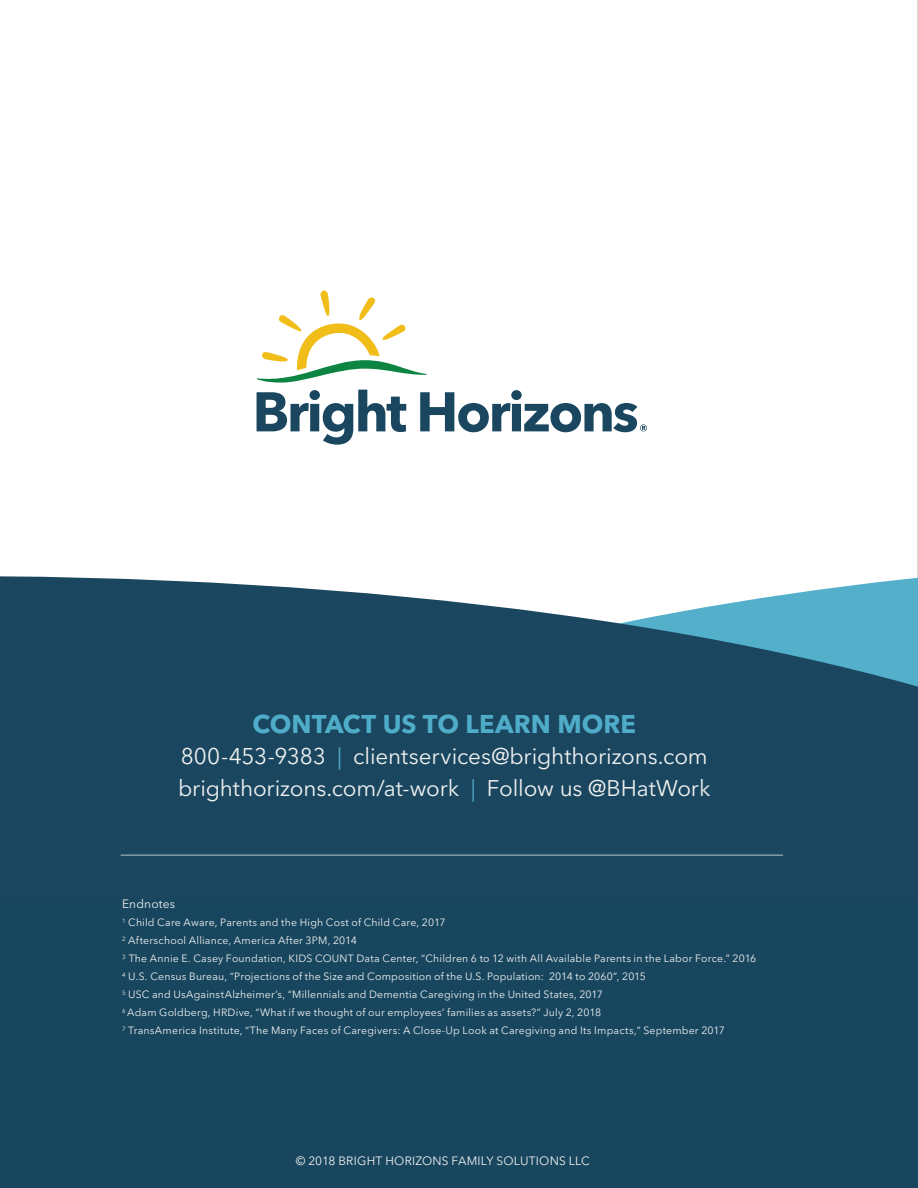
<style>
.page{position:relative;width:918px;height:1188px;background:#fff}
.page>*{position:absolute;margin:0;border:0;box-sizing:border-box;transform-origin:0 0}
.footer_h1{font:700 25.5px "Avenir Next LT Pro";color:#50adc9}
.footer_services{font:22.5px/31.5px "Avenir Next LT Pro";letter-spacing:-.005em;color:#eff0f0}
.headline_A{font:12px "Avenir Next LT Pro";letter-spacing:.02em;color:#eff0f0}
.body_copy_brief{font:12px "Avenir Next LT Pro";letter-spacing:.015em;color:#eff0f0}
.body_copy_brief-2{font:10.5px "Avenir Next LT Pro";letter-spacing:.02em;color:#eff0f0}
.s1{color:#50adc9}
</style>
<div class="page">
<hr style="left:917px;top:0;width:1px;height:1188px;background:#231f20">
<svg style="left:257px;top:290px;width:170px;height:93px"></svg>
<svg style="left:257px;top:390px;width:149px;height:55px"></svg>
<svg style="left:420px;top:390px;width:227px;height:42px"></svg>
<svg style="left:0;top:555px;width:918px;height:344px;background:#376176"></svg>
<hr style="left:121px;top:854px;width:662px;height:2px;background:#eff0f0">
<div style="left:0;top:899px;width:918px;height:289px;background:#18465e"></div>
<p class="footer_h1" style="left:253px;top:708px;width:385px">CONTACT US TO LEARN MORE</p>
<p class="footer_services" style="left:178px;top:741px;width:534px">800-453-9383 <span class="s1">|</span> clientservices@brighthorizons.com brighthorizons.com/at-work <span class="s1">|</span> Follow us @BHatWork</p>
<p class="body_copy_brief" style="left:122px;top:897px;width:55px">Endnotes</p>
<p class="body_copy_brief-2" style="left:122px;top:916px;width:325px"><sup>1</sup> Child Care Aware, Parents and the High Cost of Child Care, 2017</p>
<p class="body_copy_brief-2" style="left:122px;top:934px;width:236px"><sup>2</sup> Afterschool Alliance, America After 3PM, 2014</p>
<p class="body_copy_brief-2" style="left:122px;top:952px;width:636px"><sup>3</sup> The Annie E. Casey Foundation, KIDS COUNT Data Center, “Children 6 to 12 with All Available Parents in the Labor Force.” 2016</p>
<p class="body_copy_brief-2" style="left:122px;top:970px;width:525px"><sup>4</sup> U.S. Census Bureau, “Projections of the Size and Composition of the U.S. Population: 2014 to 2060”, 2015</p>
<p class="body_copy_brief-2" style="left:122px;top:988px;width:482px"><sup>5</sup> USC and UsAgainstAlzheimer’s, “Millennials and Dementia Caregiving in the United States, 2017</p>
<p class="body_copy_brief-2" style="left:122px;top:1006px;width:481px"><sup>6</sup> Adam Goldberg, HRDive, “What if we thought of our employees’ families as assets?” July 2, 2018</p>
<p class="body_copy_brief-2" style="left:122px;top:1024px;width:604px"><sup>7</sup> TransAmerica Institute, “The Many Faces of Caregivers: A Close-Up Look at Caregiving and Its Impacts,” September 2017</p>
<p class="headline_A" style="left:296px;top:1153px;width:296px">© 2018 BRIGHT HORIZONS FAMILY SOLUTIONS LLC</p>
</div>
